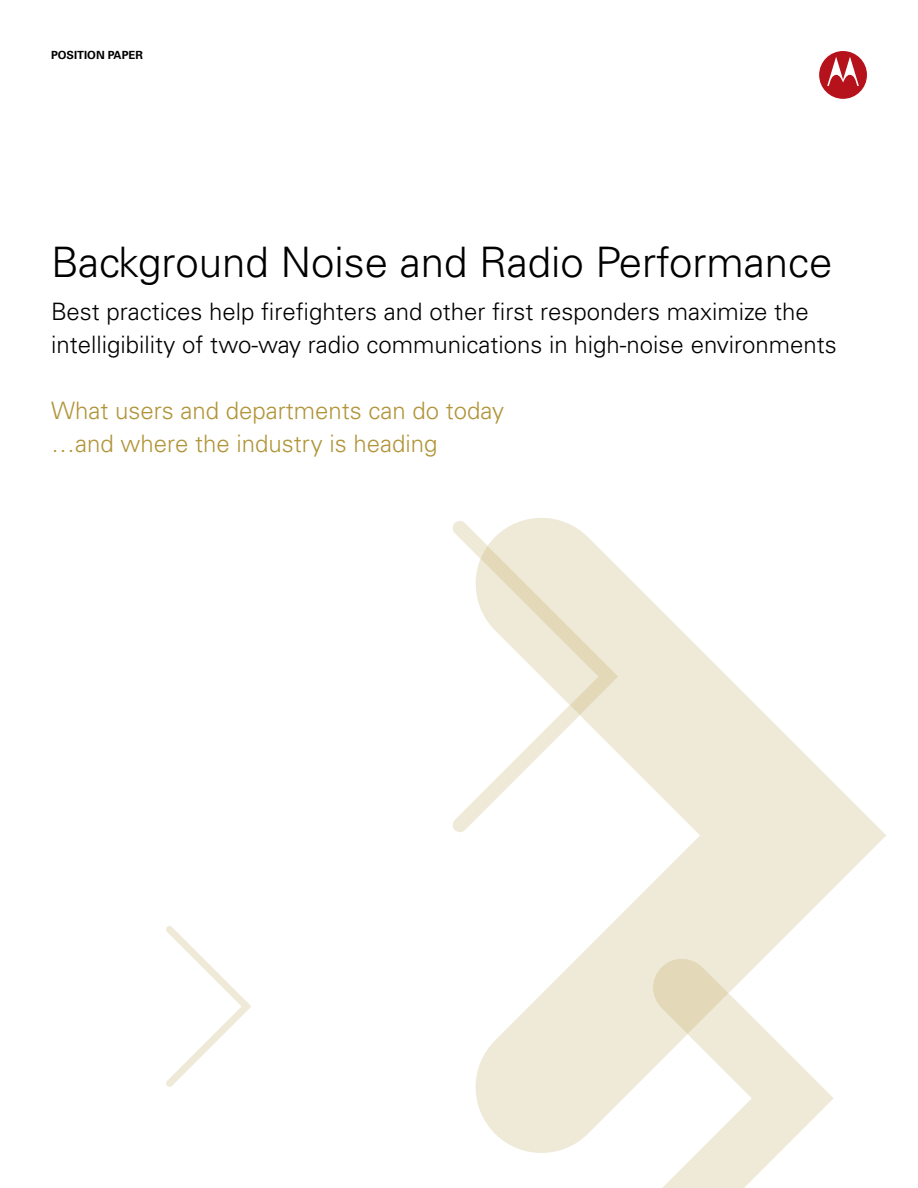
<style>
.page{position:relative;width:918px;height:1188px;background:#fff}
.page>*{position:absolute;margin:0;border:0;box-sizing:border-box;transform-origin:0 0}
.t1{font:300 42px "Univers";color:#000}
.t2{font:300 24px/33px "Univers";color:#000}
.t3{font:300 24px/33px "Univers";color:#b1953a}
.t4{font:700 11.25px "Univers";color:#000}
</style>
<div class="page">
<svg style="left:819px;top:51px;width:48px;height:48px"></svg>
<svg style="left:166px;top:926px;width:85px;height:161px"></svg>
<svg style="left:475px;top:518px;width:411px;height:635px"></svg>
<svg style="left:650px;top:959px;width:184px;height:229px"></svg>
<svg style="left:453px;top:521px;width:165px;height:311px"></svg>
<p class="t4" style="left:51px;top:49px;width:94px">POSITION PAPER</p>
<h1 class="t1" style="left:51px;top:237px;width:783px">Background Noise and Radio Performance</h1>
<p class="t2" style="left:51px;top:295px;width:787px">Best practices help firefighters and other first responders maximize the intelligibility of two-way radio communications in high-noise environments</p>
<p class="t3" style="left:51px;top:394px;width:454px">What users and departments can do today …and where the industry is heading</p>
</div>
